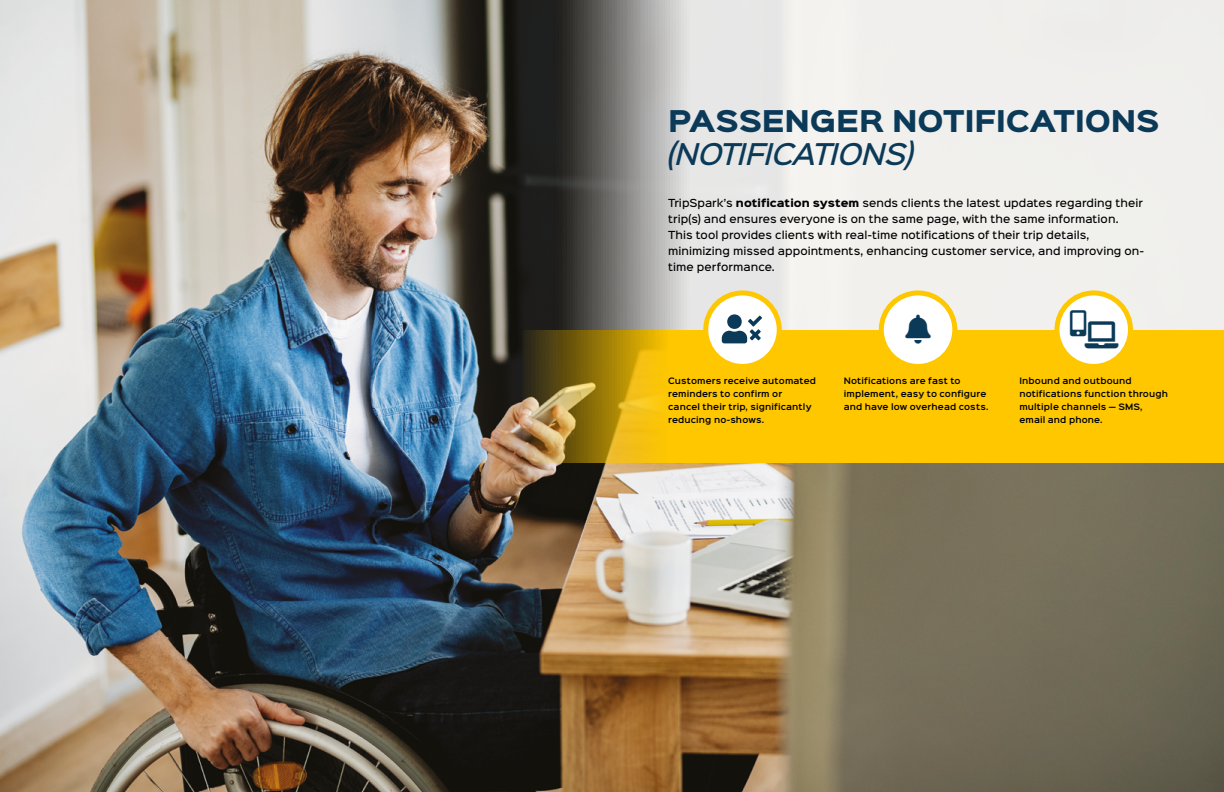
<style>
.page{position:relative;width:1224px;height:792px;background:#fff}
.page>*{position:absolute;margin:0;border:0;box-sizing:border-box;transform-origin:0 0}
.t1{font:900 27px "Sinkin Sans 800";letter-spacing:-.01em;color:#0b3a59}
.t2{font:italic 500 27px "Sinkin Sans 500";letter-spacing:-.02em;color:#0b3a59}
.t3{font:500 10px/16px "Sinkin Sans 500";letter-spacing:.005em;color:#000}
.t4{font:600 8px/13px "Sinkin Sans 600";letter-spacing:.015em;color:#000}
.s1{font-family:"Sinkin Sans 800";font-weight:900}
</style>
<div class="page">
<img style="left:0;top:0;width:1224px;height:792px">
<svg style="left:522px;top:0;width:702px;height:330px;background:#cfcecc"></svg>
<svg style="left:522px;top:330px;width:702px;height:132px;background:#ebb906"></svg>
<div style="left:706px;top:293px;width:73px;height:73px;background:#fff;border-radius:50%"></div>
<div style="left:703px;top:290px;width:79px;height:79px;border:5px solid #fec700;border-radius:50%"></div>
<div style="left:881px;top:293px;width:74px;height:73px;background:#fff;border-radius:50%"></div>
<div style="left:879px;top:290px;width:78px;height:79px;border:5px solid #fec700;border-radius:50%"></div>
<svg style="left:1057px;top:293px;width:73px;height:73px"></svg>
<div style="left:1054px;top:290px;width:79px;height:79px;border:5px solid #fec700;border-radius:50%"></div>
<svg style="left:722px;top:314px;width:40px;height:29px"></svg>
<svg style="left:1070px;top:310px;width:48px;height:39px"></svg>
<h1 class="t1" style="left:668px;top:107px;width:493px">PASSENGER NOTIFICATIONS</h1>
<h1 class="t2" style="left:668px;top:131px;width:247px">(NOTIFICATIONS)</h1>
<p class="t3" style="left:668px;top:194px;width:477px">TripSpark’s <span class="s1">notification system</span> sends clients the latest updates regarding their trip(s) and ensures everyone is on the same page, with the same information.<br>This tool provides clients with real-time notifications of their trip details, minimizing missed appointments, enhancing customer service, and improving on&shy;time performance.</p>
<p class="t4" style="left:668px;top:374px;width:150px">Customers receive automated reminders to confirm or cancel their trip, significantly reducing no-shows.</p>
<p class="t4" style="left:844px;top:374px;width:146px">Notifications are fast to implement, easy to configure and have low overhead costs.</p>
<p class="t4" style="left:1019px;top:374px;width:150px">Inbound and outbound notifications function through multiple channels — SMS, email and phone.</p>
</div>
